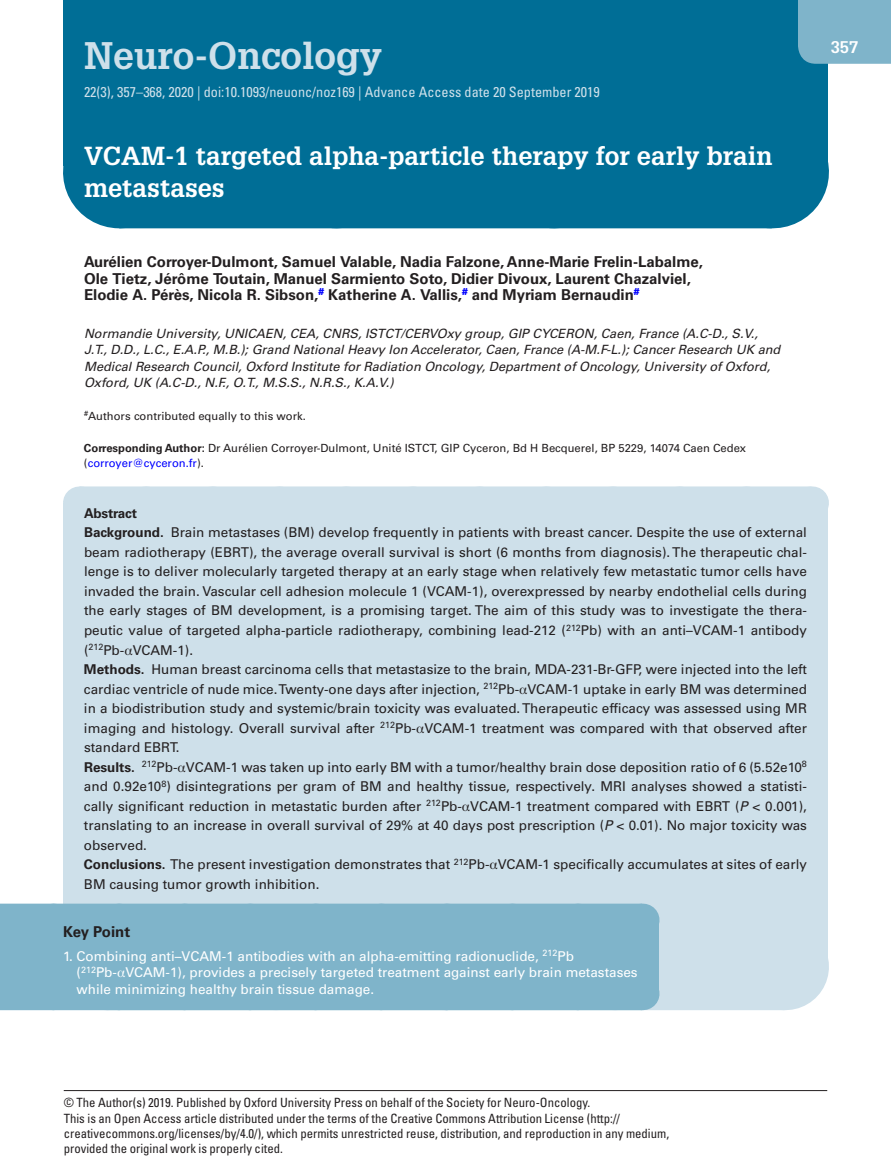
<style>
.page{position:relative;width:891px;height:1175px;background:#fff}
.page>*{position:absolute;margin:0;border:0;box-sizing:border-box;transform-origin:0 0}
.t1{font:700 37.5px "Glypha LT Std";color:#cee0ea}
.t2{font:700 25.5px/31.5px "Glypha LT Std";color:#fff}
.t3{font:700 16.5px "Glypha LT Std";color:#fff}
.t4{font:700 15px/16.5px "Univers LT Std";color:#231f20}
.t5{font:condensed 14.25px "Univers LT Std";color:#cee0ea}
.t6{font:13.5px/19.5px "Univers LT Std";color:#231f20}
.t7{font:13.5px/16.5px "Univers LT Std";color:#fff}
.t8{font:italic 12.75px/16.5px "Univers LT Std";color:#231f20}
.t9{font:condensed 12.75px/15px "Univers LT Std";color:#231f20}
.t10{font:11.25px/15px "Univers LT Std";color:#231f20}
.s1{font-weight:700}
.s2{color:#00f}
.s3{font-family:"Gandhari Unicode"}
.s4{font-style:italic}
</style>
<div class="page">
<div style="left:63px;top:0;width:765px;height:166px;background:#006e96"></div>
<div style="left:798px;top:0;width:93px;height:64px;background:#7fb4ca"></div>
<hr style="left:64px;top:1090px;width:763px;height:1px;background:#231f20">
<div style="left:119px;top:116px;width:653px;height:112px;background:#006e96"></div>
<hr style="left:772px;top:116px;width:1px;height:112px;background:#006e96">
<div style="left:63px;top:503px;width:765px;height:18px;background:#cee0ea"></div>
<div style="left:80px;top:486px;width:732px;height:33px;background:#cee0ea"></div>
<svg style="left:147px;top:486px;width:631px;height:1px"></svg>
<hr style="left:812px;top:486px;width:1px;height:33px;background:#cee0ea">
<div style="left:63px;top:521px;width:765px;height:137px;background:#cee0ea"></div>
<div style="left:63px;top:658px;width:765px;height:97px;background:#cee0ea"></div>
<div style="left:63px;top:755px;width:765px;height:98px;background:#cee0ea"></div>
<div style="left:63px;top:852px;width:765px;height:124px;background:#cee0ea"></div>
<div style="left:106px;top:923px;width:678px;height:87px;background:#cee0ea"></div>
<hr style="left:784px;top:923px;width:1px;height:87px;background:#cee0ea">
<div style="left:0;top:903px;width:642px;height:33px;background:#7fb4ca"></div>
<div style="left:0;top:937px;width:659px;height:60px;background:#7fb4ca"></div>
<div style="left:0;top:977px;width:642px;height:33px;background:#7fb4ca"></div>
<svg style="left:53px;top:903px;width:607px;height:107px"></svg>
<hr style="left:642px;top:977px;width:1px;height:33px;background:#7fb4ca">
<h1 class="t1" style="left:84px;top:32px;width:299px">Neuro-Oncology</h1>
<p class="t5" style="left:84px;top:83px;width:517px">22(3), 357–368, 2020 | doi:10.1093/neuonc/noz169 | Advance Access date 20 September 2019</p>
<h2 class="t2" style="left:84px;top:140px;width:690px">VCAM-1 targeted alpha-particle therapy for early brain metastases</h2>
<p class="t4" style="left:84px;top:254px;width:621px">Aurélien Corroyer-Dulmont, Samuel Valable, Nadia Falzone, Anne-Marie Frelin-Labalme,<br>Ole Tietz, Jérôme Toutain, Manuel Sarmiento Soto, Didier Divoux, Laurent Chazalviel,<br>Elodie A. Pérès, Nicola R. Sibson,<sup>#</sup> Katherine A. Vallis,<sup>#</sup> and Myriam Bernaudin<sup>#</sup></p>
<p class="t8" style="left:84px;top:325px;width:698px">Normandie University, UNICAEN, CEA, CNRS, ISTCT/CERVOxy group, GIP CYCERON, Caen, France (A.C-D., S.V., J.T., D.D., L.C., E.A.P., M.B.); Grand National Heavy Ion Accelerator, Caen, France (A-M.F-L.); Cancer Research UK and Medical Research Council, Oxford Institute for Radiation Oncology, Department of Oncology, University of Oxford, Oxford, UK (A.C-D., N.F., O.T., M.S.S., N.R.S., K.A.V.)</p>
<p class="t10" style="left:84px;top:408px;width:223px"><sup>#</sup>Authors contributed equally to this work.</p>
<p class="t10" style="left:84px;top:440px;width:664px"><span class="s1">Corresponding Author:</span> Dr Aurélien Corroyer-Dulmont, Unité ISTCT, GIP Cyceron, Bd H Becquerel, BP 5229, 14074 Caen Cedex (<span class="s2">corroyer@cyceron.fr</span>).</p>
<p class="t6" style="left:84px;top:503px;width:725px"><span class="s1">Abstract<br>Background.</span> Brain metastases (BM) develop frequently in patients with breast cancer. Despite the use of external beam radiotherapy (EBRT), the average overall survival is short (6 months from diagnosis). The therapeutic chal&shy;lenge is to deliver molecularly targeted therapy at an early stage when relatively few metastatic tumor cells have invaded the brain. Vascular cell adhesion molecule 1 (VCAM-1), overexpressed by nearby endothelial cells during the early stages of BM development, is a promising target. The aim of this study was to investigate the thera&shy;peutic value of targeted alpha-particle radiotherapy, combining lead-212 (<sup>212</sup>Pb) with an anti–VCAM-1 antibody (<sup>212</sup>Pb-<span class="s3">α</span>VCAM-1).<br><span class="s1">Methods.</span> Human breast carcinoma cells that metastasize to the brain, MDA-231-Br-GFP, were injected into the left cardiac ventricle of nude mice. Twenty-one days after injection, <sup>212</sup>Pb-<span class="s3">α</span>VCAM-1 uptake in early BM was determined in a biodistribution study and systemic/brain toxicity was evaluated. Therapeutic efficacy was assessed using MR imaging and histology. Overall survival after <sup>212</sup>Pb-<span class="s3">α</span>VCAM-1 treatment was compared with that observed after standard EBRT.<br><span class="s1">Results.</span> <sup>212</sup>Pb-<span class="s3">α</span>VCAM-1 was taken up into early BM with a tumor/healthy brain dose deposition ratio of 6 (5.52e10<sup>8 </sup>and 0.92e10<sup>8</sup>) disintegrations per gram of BM and healthy tissue, respectively. MRI analyses showed a statisti&shy;cally significant reduction in metastatic burden after <sup>212</sup>Pb-<span class="s3">α</span>VCAM-1 treatment compared with EBRT (<span class="s4">P</span> &lt; 0.001), translating to an increase in overall survival of 29% at 40 days post prescription (<span class="s4">P</span> &lt; 0.01). No major toxicity was observed.<br><span class="s1">Conclusions.</span> The present investigation demonstrates that <sup>212</sup>Pb-<span class="s3">α</span>VCAM-1 specifically accumulates at sites of early BM causing tumor growth inhibition.</p>
<p class="t4" style="left:63px;top:923px;width:69px">Key Point</p>
<p class="t7" style="left:77px;top:947px;width:563px;text-indent:-14px">1. Combining anti–VCAM-1 antibodies with an alpha-emitting radionuclide, <sup>212</sup>Pb (<sup>212</sup>Pb-<span class="s3">α</span>VCAM-1), provides a precisely targeted treatment against early brain metastases while minimizing healthy brain tissue damage.</p>
<p class="t3" style="left:831px;top:37px;width:29px">357</p>
<p class="t9" style="left:64px;top:1095px;width:528px">© The Author(s) 2019. Published by Oxford University Press on behalf of the Society for Neuro-Oncology.</p>
<p class="t9" style="left:64px;top:1111px;width:607px">This is an Open Access article distributed under the terms of the Creative Commons Attribution License (http:// creativecommons.org/licenses/by/4.0/), which permits unrestricted reuse, distribution, and reproduction in any medium, provided the original work is properly cited.</p>
</div>
